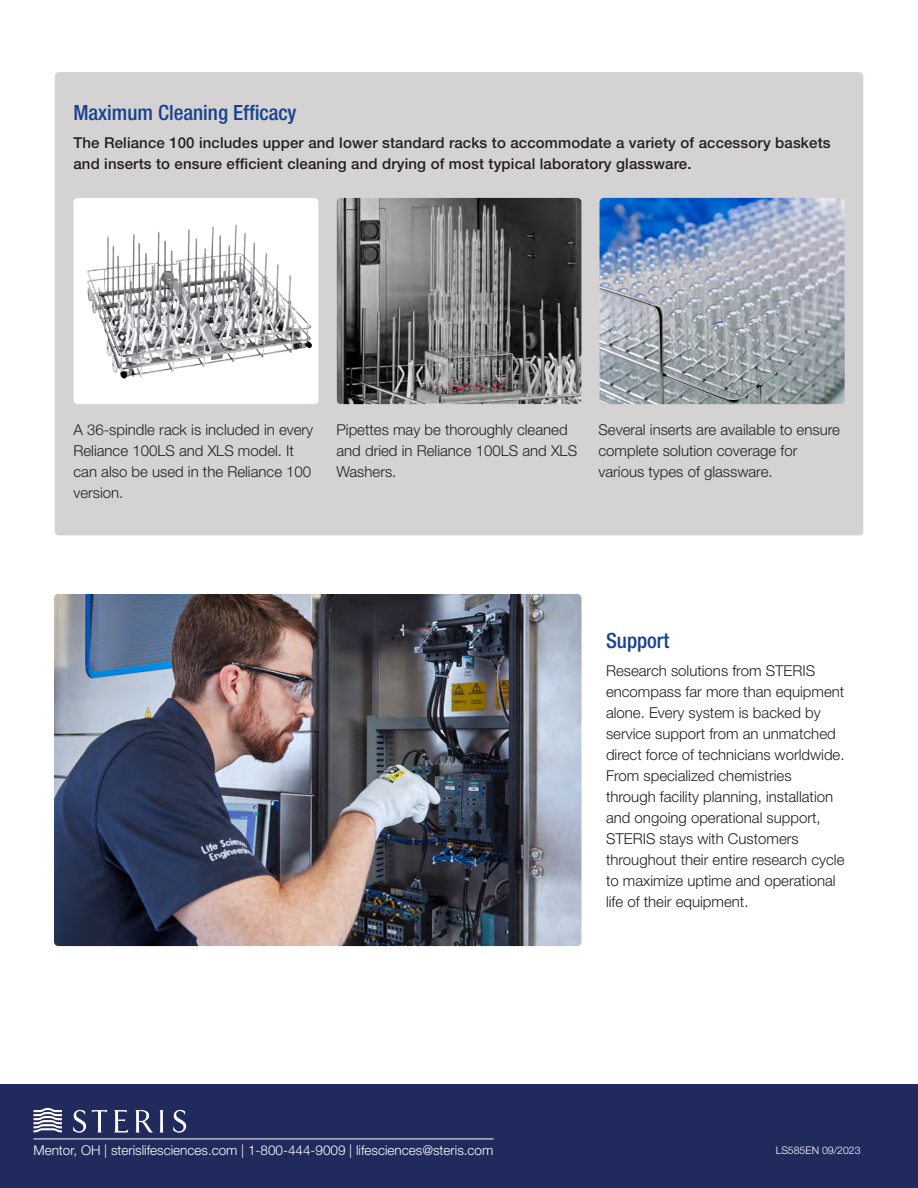
<style>
.page{position:relative;width:918px;height:1188px;background:#fff}
.page>*{position:absolute;margin:0;border:0;box-sizing:border-box;transform-origin:0 0}
.Hd_2{font:500 condensed 21px "Helvetica Neue LT Pro";color:#19428e}
.body{font:300 15px/21px "Helvetica Neue LT Pro";color:#231f20}
.body_bold{font:500 15px/21px "Helvetica Neue LT Pro";letter-spacing:.01em;color:#231f20}
.t1{font:300 13.5px "Helvetica Neue LT Pro";color:#fff}
.body-2{font:300 10.5px "Helvetica Neue LT Pro";color:#fff}
</style>
<div class="page">
<div style="left:55px;top:72px;width:808px;height:463px;background:#d4d2d3;border-radius:4px"></div>
<svg style="left:73px;top:198px;width:245px;height:206px;background:#f0f0f0"></svg>
<img style="left:87px;top:225px;width:148px;height:144px">
<img style="left:336px;top:198px;width:246px;height:206px">
<img style="left:600px;top:198px;width:245px;height:206px">
<img style="left:54px;top:594px;width:528px;height:352px">
<div style="left:0;top:1084px;width:918px;height:104px;background:#202a5c"></div>
<svg style="left:33px;top:1108px;width:29px;height:24px"></svg>
<svg style="left:114px;top:1110px;width:14px;height:23px"></svg>
<svg style="left:135px;top:1110px;width:29px;height:23px"></svg>
<svg style="left:73px;top:1110px;width:13px;height:23px"></svg>
<svg style="left:173px;top:1110px;width:13px;height:23px"></svg>
<svg style="left:92px;top:1110px;width:15px;height:23px"></svg>
<hr style="left:33px;top:1139px;width:461px;height:1px;background:#fff">
<p class="Hd_2" style="left:73px;top:100px;width:225px">Maximum Cleaning Efficacy</p>
<p class="body_bold" style="left:73px;top:132px;width:759px">The Reliance 100 includes upper and lower standard racks to accommodate a variety of accessory baskets and inserts to ensure efficient cleaning and drying of most typical laboratory glassware.</p>
<p class="body" style="left:73px;top:419px;width:241px">A 36-spindle rack is included in every<br>Reliance 100LS and XLS model. It can also be used in the Reliance 100 version.</p>
<p class="body" style="left:336px;top:419px;width:242px">Pipettes may be thoroughly cleaned and dried in Reliance 100LS and XLS<br>Washers.</p>
<p class="body" style="left:598px;top:419px;width:243px">Several inserts are available to ensure complete solution coverage for various types of glassware.</p>
<p class="Hd_2" style="left:606px;top:628px;width:65px">Support</p>
<p class="body" style="left:606px;top:660px;width:240px">Research solutions from STERIS encompass far more than equipment alone. Every system is backed by service support from an unmatched direct force of technicians worldwide.<br>From specialized chemistries through facility planning, installation and ongoing operational support, STERIS stays with Customers throughout their entire research cycle to maximize uptime and operational life of their equipment.</p>
<p class="t1" style="left:33px;top:1142px;width:461px">Mentor, OH | sterislifesciences.com | 1-800-444-9009 | lifesciences@steris.com</p>
<p class="body-2" style="left:776px;top:1144px;width:86px">LS585EN 09/2023</p>
</div>
